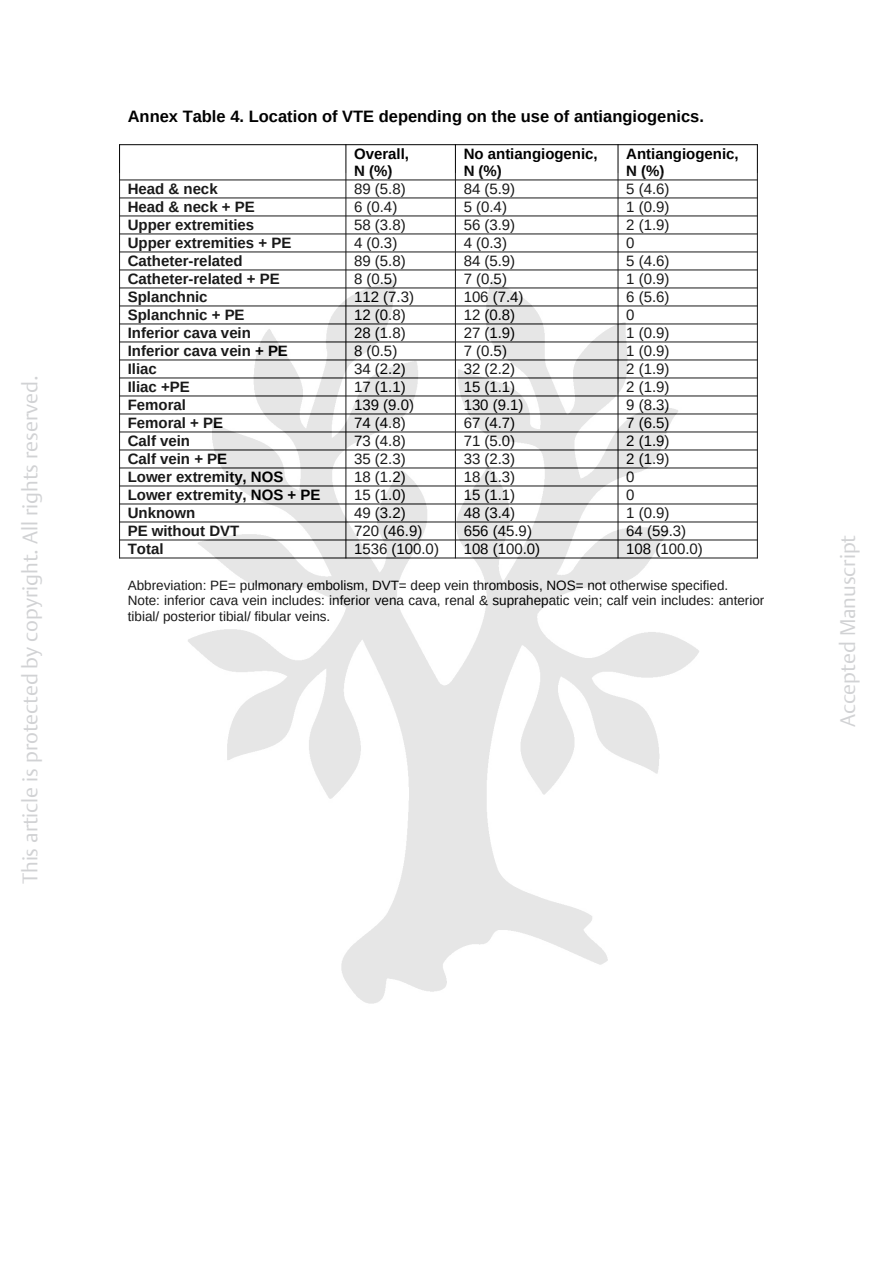
<style>
.page{position:relative;width:893px;height:1263px;background:#fff}
.page>*{position:absolute;margin:0;border:0;box-sizing:border-box;transform-origin:0 0}
.t1{font:300 21px "Thieme Argo 2011";color:#d1d2d4}
.t2{font:700 16.5px "Liberation Sans";color:#000}
.t3{font:15px "Liberation Sans";letter-spacing:.005em;color:#000}
.t4{font:700 15px/17.2px "Liberation Sans";color:#000}
.t5{font:13.5px/15.5px "Liberation Sans";color:#000}
</style>
<div class="page">
<hr style="left:119px;top:144px;width:639px;height:1px;background:#000">
<hr style="left:119px;top:144px;width:1px;height:414px;background:#000">
<hr style="left:346px;top:144px;width:1px;height:414px;background:#000">
<hr style="left:455px;top:144px;width:1px;height:414px;background:#000">
<hr style="left:618px;top:144px;width:1px;height:414px;background:#000">
<hr style="left:757px;top:144px;width:1px;height:414px;background:#000">
<img style="left:119px;top:174px;width:639px;height:830px">
<h1 class="t1" style="left:16px;top:884px;width:510px;rotate:-90deg">This article is protected by copyright. All rights reserved.</h1>
<p class="t2" style="left:128px;top:107px;width:578px">Annex Table 4. Location of VTE depending on the use of antiangiogenics.</p>
<p class="t4" style="left:354px;top:145px;width:56px">Overall,<br>N (%)</p>
<p class="t4" style="left:464px;top:145px;width:136px">No antiangiogenic,<br>N (%)</p>
<p class="t4" style="left:626px;top:145px;width:114px">Antiangiogenic,<br>N (%)</p>
<p class="t4" style="left:128px;top:181px;width:91px">Head &amp; neck</p>
<p class="t3" style="left:354px;top:181px;width:53px">89 (5.8)</p>
<p class="t3" style="left:464px;top:181px;width:53px">84 (5.9)</p>
<p class="t3" style="left:626px;top:181px;width:45px">5 (4.6)</p>
<p class="t4" style="left:128px;top:199px;width:128px">Head &amp; neck + PE</p>
<p class="t3" style="left:354px;top:199px;width:45px">6 (0.4)</p>
<p class="t3" style="left:464px;top:199px;width:45px">5 (0.4)</p>
<p class="t3" style="left:626px;top:199px;width:45px">1 (0.9)</p>
<p class="t4" style="left:128px;top:217px;width:128px">Upper extremities</p>
<p class="t3" style="left:354px;top:217px;width:53px">58 (3.8)</p>
<p class="t3" style="left:464px;top:217px;width:53px">56 (3.9)</p>
<p class="t3" style="left:626px;top:217px;width:45px">2 (1.9)</p>
<p class="t4" style="left:128px;top:235px;width:165px">Upper extremities + PE</p>
<p class="t3" style="left:354px;top:235px;width:45px">4 (0.3)</p>
<p class="t3" style="left:464px;top:235px;width:45px">4 (0.3)</p>
<p class="t3" style="left:626px;top:235px;width:10px">0</p>
<p class="t4" style="left:128px;top:253px;width:116px">Catheter-related</p>
<p class="t3" style="left:354px;top:253px;width:53px">89 (5.8)</p>
<p class="t3" style="left:464px;top:253px;width:53px">84 (5.9)</p>
<p class="t3" style="left:626px;top:253px;width:45px">5 (4.6)</p>
<p class="t4" style="left:128px;top:271px;width:153px">Catheter-related + PE</p>
<p class="t3" style="left:354px;top:271px;width:45px">8 (0.5)</p>
<p class="t3" style="left:464px;top:271px;width:45px">7 (0.5)</p>
<p class="t3" style="left:626px;top:271px;width:45px">1 (0.9)</p>
<p class="t4" style="left:128px;top:289px;width:81px">Splanchnic</p>
<p class="t3" style="left:354px;top:289px;width:61px">112 (7.3)</p>
<p class="t3" style="left:464px;top:289px;width:61px">106 (7.4)</p>
<p class="t3" style="left:626px;top:289px;width:45px">6 (5.6)</p>
<p class="t4" style="left:128px;top:307px;width:118px">Splanchnic + PE</p>
<p class="t3" style="left:354px;top:307px;width:53px">12 (0.8)</p>
<p class="t3" style="left:464px;top:307px;width:53px">12 (0.8)</p>
<p class="t3" style="left:626px;top:307px;width:10px">0</p>
<p class="t4" style="left:128px;top:325px;width:125px">Inferior cava vein</p>
<p class="t3" style="left:354px;top:325px;width:53px">28 (1.8)</p>
<p class="t3" style="left:464px;top:325px;width:53px">27 (1.9)</p>
<p class="t3" style="left:626px;top:325px;width:45px">1 (0.9)</p>
<p class="t4" style="left:128px;top:343px;width:162px">Inferior cava vein + PE</p>
<p class="t3" style="left:354px;top:343px;width:45px">8 (0.5)</p>
<p class="t3" style="left:464px;top:343px;width:45px">7 (0.5)</p>
<p class="t3" style="left:626px;top:343px;width:45px">1 (0.9)</p>
<p class="t4" style="left:128px;top:361px;width:31px">Iliac</p>
<p class="t3" style="left:354px;top:361px;width:53px">34 (2.2)</p>
<p class="t3" style="left:464px;top:361px;width:53px">32 (2.2)</p>
<p class="t3" style="left:626px;top:361px;width:45px">2 (1.9)</p>
<p class="t4" style="left:128px;top:379px;width:63px">Iliac +PE</p>
<p class="t3" style="left:354px;top:379px;width:53px">17 (1.1)</p>
<p class="t3" style="left:464px;top:379px;width:53px">15 (1.1)</p>
<p class="t3" style="left:626px;top:379px;width:45px">2 (1.9)</p>
<p class="t4" style="left:128px;top:397px;width:60px">Femoral</p>
<p class="t3" style="left:354px;top:397px;width:61px">139 (9.0)</p>
<p class="t3" style="left:464px;top:397px;width:61px">130 (9.1)</p>
<p class="t3" style="left:626px;top:397px;width:45px">9 (8.3)</p>
<p class="t4" style="left:128px;top:415px;width:97px">Femoral + PE</p>
<p class="t3" style="left:354px;top:415px;width:53px">74 (4.8)</p>
<p class="t3" style="left:464px;top:415px;width:53px">67 (4.7)</p>
<p class="t3" style="left:626px;top:415px;width:45px">7 (6.5)</p>
<p class="t4" style="left:128px;top:433px;width:64px">Calf vein</p>
<p class="t3" style="left:354px;top:433px;width:53px">73 (4.8)</p>
<p class="t3" style="left:464px;top:433px;width:53px">71 (5.0)</p>
<p class="t3" style="left:626px;top:433px;width:45px">2 (1.9)</p>
<p class="t4" style="left:128px;top:451px;width:101px">Calf vein + PE</p>
<p class="t3" style="left:354px;top:451px;width:53px">35 (2.3)</p>
<p class="t3" style="left:464px;top:451px;width:53px">33 (2.3)</p>
<p class="t3" style="left:626px;top:451px;width:45px">2 (1.9)</p>
<p class="t4" style="left:128px;top:469px;width:157px">Lower extremity, NOS</p>
<p class="t3" style="left:354px;top:469px;width:53px">18 (1.2)</p>
<p class="t3" style="left:464px;top:469px;width:53px">18 (1.3)</p>
<p class="t3" style="left:626px;top:469px;width:10px">0</p>
<p class="t4" style="left:128px;top:487px;width:194px">Lower extremity, NOS + PE</p>
<p class="t3" style="left:354px;top:487px;width:53px">15 (1.0)</p>
<p class="t3" style="left:464px;top:487px;width:53px">15 (1.1)</p>
<p class="t3" style="left:626px;top:487px;width:10px">0</p>
<p class="t4" style="left:128px;top:505px;width:69px">Unknown</p>
<p class="t3" style="left:354px;top:505px;width:53px">49 (3.2)</p>
<p class="t3" style="left:464px;top:505px;width:53px">48 (3.4)</p>
<p class="t3" style="left:626px;top:505px;width:45px">1 (0.9)</p>
<p class="t4" style="left:128px;top:523px;width:113px">PE without DVT</p>
<p class="t3" style="left:354px;top:523px;width:70px">720 (46.9)</p>
<p class="t3" style="left:464px;top:523px;width:70px">656 (45.9)</p>
<p class="t3" style="left:626px;top:523px;width:61px">64 (59.3)</p>
<p class="t4" style="left:128px;top:541px;width:37px">Total</p>
<p class="t3" style="left:354px;top:541px;width:86px">1536 (100.0)</p>
<p class="t3" style="left:464px;top:541px;width:78px">108 (100.0)</p>
<p class="t3" style="left:626px;top:541px;width:78px">108 (100.0)</p>
<p class="t5" style="left:128px;top:578px;width:638px">Abbreviation: PE= pulmonary embolism, DVT= deep vein thrombosis, NOS= not otherwise specified.<br>Note: inferior cava vein includes: inferior vena cava, renal &amp; suprahepatic vein; calf vein includes: anterior tibial/ posterior tibial/ fibular veins.</p>
<h1 class="t1" style="left:834px;top:727px;width:194px;rotate:-90deg">Accepted Manuscript</h1>
</div>
